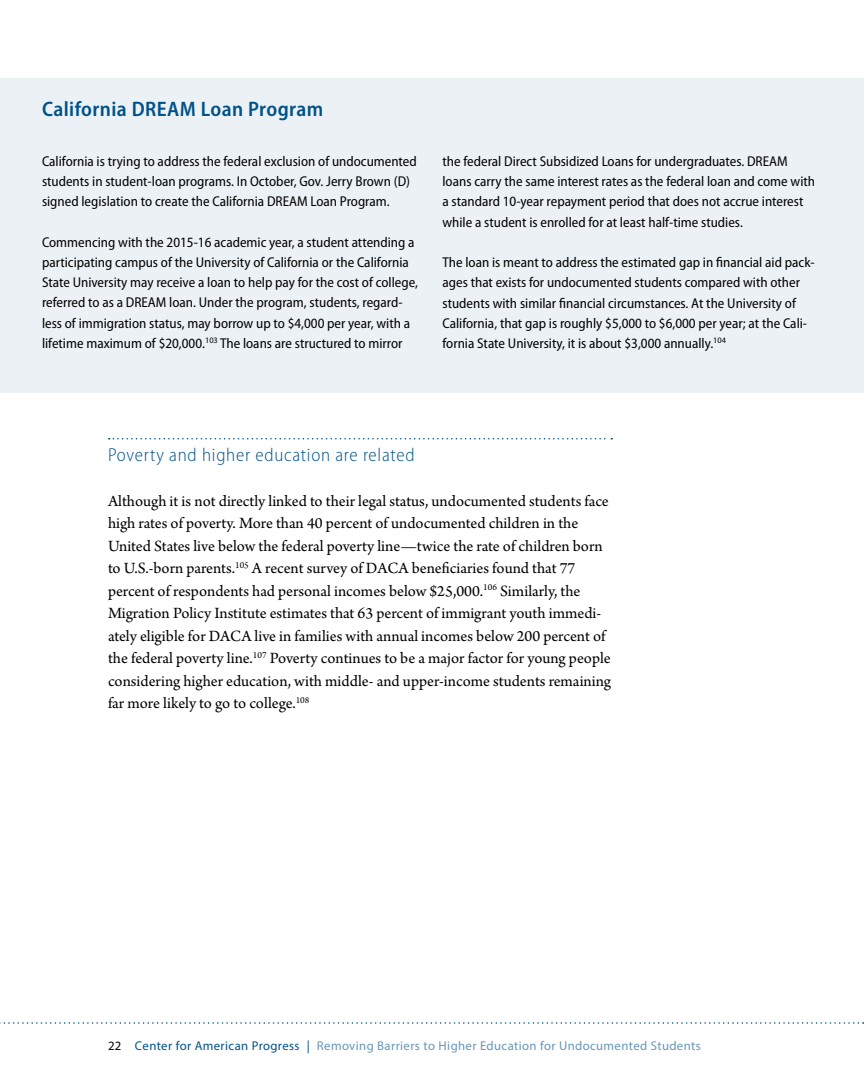
<style>
.page{position:relative;width:864px;height:1080px;background:#fff}
.page>*{position:absolute;margin:0;border:0;box-sizing:border-box;transform-origin:0 0}
.t1{font:600 semi-condensed 21px "Myriad Pro";letter-spacing:.02em;color:#005288}
.t2{font:300 semi-condensed 18.75px "Myriad Pro";letter-spacing:.04em;color:#005288}
.t3{font:16.5px/22.5px "Arno Pro";color:#000}
.t4{font:semi-condensed 14.25px/20.2px "Myriad Pro";color:#000}
.t5{font:12.75px "Myriad Pro";letter-spacing:.03em;color:#6697b8}
.s1{color:#000}
.s2{color:#005288}
</style>
<div class="page">
<svg style="left:0;top:1022px;width:864px;height:2px"></svg>
<svg style="left:109px;top:438px;width:503px;height:2px"></svg>
<div style="left:0;top:123px;width:864px;height:270px;background:#ebf1f5"></div>
<div style="left:0;top:78px;width:864px;height:45px;background:#ebf1f5"></div>
<h1 class="t1" style="left:42px;top:98px;width:283px">California DREAM Loan Program</h1>
<p class="t4" style="left:42px;top:151px;width:376px">California is trying to address the federal exclusion of undocumented students in student-loan programs. In October, Gov. Jerry Brown (D) signed legislation to create the California DREAM Loan Program.</p>
<p class="t4" style="left:42px;top:232px;width:377px">Commencing with the 2015-16 academic year, a student attending a participating campus of the University of California or the California State University may receive a loan to help pay for the cost of college, referred to as a DREAM loan. Under the program, students, regard&shy;less of immigration status, may borrow up to $4,000 per year, with a lifetime maximum of $20,000.<sup>103</sup> The loans are structured to mirror</p>
<p class="t4" style="left:442px;top:151px;width:374px">the federal Direct Subsidized Loans for undergraduates. DREAM loans carry the same interest rates as the federal loan and come with a standard 10-year repayment period that does not accrue interest while a student is enrolled for at least half-time studies.</p>
<p class="t4" style="left:442px;top:252px;width:374px">The loan is meant to address the estimated gap in financial aid pack&shy;ages that exists for undocumented students compared with other students with similar financial circumstances. At the University of California, that gap is roughly $5,000 to $6,000 per year; at the Cali&shy;fornia State University, it is about $3,000 annually.<sup>104</sup></p>
<h2 class="t2" style="left:108px;top:444px;width:308px">Poverty and higher education are related</h2>
<p class="t3" style="left:108px;top:490px;width:505px">Although it is not directly linked to their legal status, undocumented students face high rates of poverty. More than 40 percent of undocumented children in the United States live below the federal poverty line—twice the rate of children born to U.S.-born parents.<sup>105</sup> A recent survey of DACA beneficiaries found that 77 percent of respondents had personal incomes below $25,000.<sup>106</sup> Similarly, the Migration Policy Institute estimates that 63 percent of immigrant youth immedi&shy;ately eligible for DACA live in families with annual incomes below 200 percent of the federal poverty line.<sup>107</sup> Poverty continues to be a major factor for young people considering higher education, with middle- and upper-income students remaining far more likely to go to college.<sup>108</sup></p>
<p class="t5" style="left:108px;top:1038px;width:594px"><span class="s1">22</span> <span class="s2">Center for American Progress |</span> Removing Barriers to Higher Education for Undocumented Students</p>
</div>
